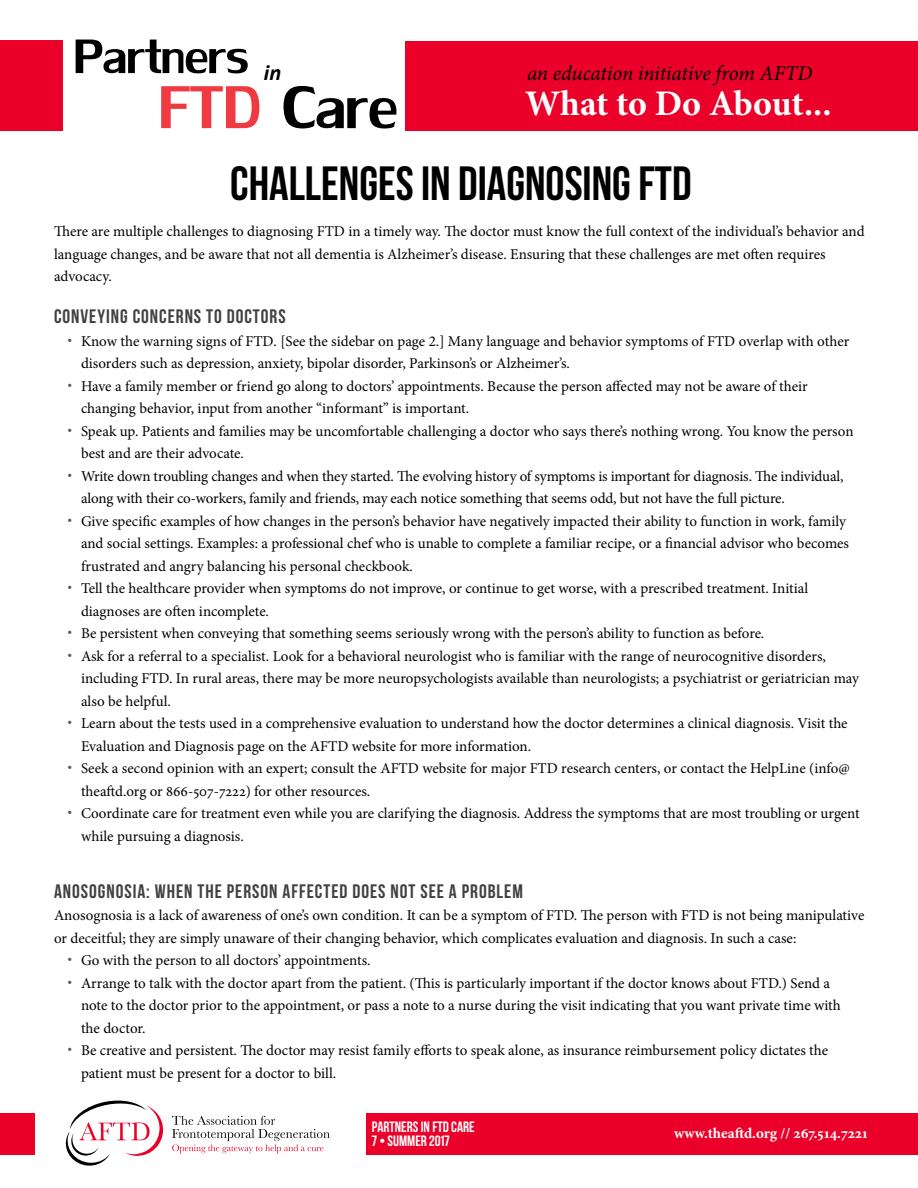
<style>
.page{position:relative;width:918px;height:1188px;background:#fff}
.page>*{position:absolute;margin:0;border:0;box-sizing:border-box;transform-origin:0 0}
.t1{font:90px "Lily UPC";color:#000}
.t2{font:72px "Lily UPC";color:#000}
.t3{font:48px "Bebas Neue";color:#000}
.t4{font:700 36px "Minion Pro";letter-spacing:-.01em;color:#fff}
.t5{font:italic 700 22.5px "Calibri";color:#000}
.t6{font:italic 21px "Minion Pro";letter-spacing:-.01em;color:#000}
.t7{font:19.5px "Bebas Neue";letter-spacing:.05em;color:#414042}
.t8{font:15px/22.5px "Minion Pro";color:#000}
.t9{font:700 15px "Minion Pro";color:#fff}
.t10{font:15px/13.5px "Bebas Neue";color:#fff}
.s1{color:#ef3a42}
</style>
<div class="page">
<div style="left:406px;top:41px;width:512px;height:90px;background:#eb0029"></div>
<div style="left:366px;top:1113px;width:552px;height:42px;background:#eb0029"></div>
<svg style="left:66px;top:1101px;width:97px;height:65px"></svg>
<svg style="left:172px;top:1116px;width:158px;height:37px"></svg>
<div style="left:0;top:41px;width:62px;height:90px;background:#eb0029"></div>
<div style="left:0;top:1113px;width:35px;height:42px;background:#eb0029"></div>
<h2 class="t2" style="left:73px;top:13px;width:177px">Partners</h2>
<h1 class="t1" style="left:158px;top:53px;width:240px"><span class="s1">FTD</span> Care</h1>
<h3 class="t5" style="left:264px;top:57px;width:19px">in</h3>
<h3 class="t6" style="left:527px;top:59px;width:287px">an education initiative from AFTD</h3>
<h3 class="t4" style="left:525px;top:78px;width:308px">What to Do About...</h3>
<h3 class="t3" style="left:230px;top:157px;width:463px">CHALLENGES IN DIAGNOSING FTD</h3>
<p class="t8" style="left:54px;top:220px;width:812px">There are multiple challenges to diagnosing FTD in a timely way. The doctor must know the full context of the individual’s behavior and language changes, and be aware that not all dementia is Alzheimer’s disease. Ensuring that these challenges are met often requires advocacy.</p>
<h3 class="t7" style="left:54px;top:306px;width:233px">CONVEYING CONCERNS TO DOCTORS</h3>
<p class="t8" style="left:81px;top:330px;width:770px;text-indent:-14px"><sup>•</sup> Know the warning signs of FTD. [See the sidebar on page 2.] Many language and behavior symptoms of FTD overlap with other disorders such as depression, anxiety, bipolar disorder, Parkinson’s or Alzheimer’s.</p>
<p class="t8" style="left:81px;top:375px;width:728px;text-indent:-14px"><sup>•</sup> Have a family member or friend go along to doctors’ appointments. Because the person affected may not be aware of their changing behavior, input from another “informant” is important.</p>
<p class="t8" style="left:81px;top:420px;width:774px;text-indent:-14px"><sup>•</sup> Speak up. Patients and families may be uncomfortable challenging a doctor who says there’s nothing wrong. You know the person best and are their advocate.</p>
<p class="t8" style="left:81px;top:465px;width:764px;text-indent:-14px"><sup>•</sup> Write down troubling changes and when they started. The evolving history of symptoms is important for diagnosis. The individual, along with their co-workers, family and friends, may each notice something that seems odd, but not have the full picture.</p>
<p class="t8" style="left:81px;top:510px;width:770px;text-indent:-14px"><sup>•</sup> Give specific examples of how changes in the person’s behavior have negatively impacted their ability to function in work, family and social settings. Examples: a professional chef who is unable to complete a familiar recipe, or a financial advisor who becomes frustrated and angry balancing his personal checkbook.</p>
<p class="t8" style="left:81px;top:577px;width:729px;text-indent:-14px"><sup>•</sup> Tell the healthcare provider when symptoms do not improve, or continue to get worse, with a prescribed treatment. Initial diagnoses are often incomplete.</p>
<p class="t8" style="left:68px;top:622px;width:698px"><sup>•</sup> Be persistent when conveying that something seems seriously wrong with the person’s ability to function as before.</p>
<p class="t8" style="left:81px;top:645px;width:780px;text-indent:-14px"><sup>•</sup> Ask for a referral to a specialist. Look for a behavioral neurologist who is familiar with the range of neurocognitive disorders, including FTD. In rural areas, there may be more neuropsychologists available than neurologists; a psychiatrist or geriatrician may also be helpful.</p>
<p class="t8" style="left:81px;top:712px;width:768px;text-indent:-14px"><sup>•</sup> Learn about the tests used in a comprehensive evaluation to understand how the doctor determines a clinical diagnosis. Visit the<br>Evaluation and Diagnosis page on the AFTD website for more information.</p>
<p class="t8" style="left:81px;top:757px;width:770px;text-indent:-14px"><sup>•</sup> Seek a second opinion with an expert; consult the AFTD website for major FTD research centers, or contact the HelpLine (info@ theaftd.org or 866-507-7222) for other resources.</p>
<p class="t8" style="left:81px;top:802px;width:780px;text-indent:-14px"><sup>•</sup> Coordinate care for treatment even while you are clarifying the diagnosis. Address the symptoms that are most troubling or urgent while pursuing a diagnosis.</p>
<h3 class="t7" style="left:54px;top:880px;width:470px">ANOSOGNOSIA: WHEN THE PERSON AFFECTED DOES NOT SEE A PROBLEM</h3>
<p class="t8" style="left:54px;top:904px;width:812px">Anosognosia is a lack of awareness of one’s own condition. It can be a symptom of FTD. The person with FTD is not being manipulative or deceitful; they are simply unaware of their changing behavior, which complicates evaluation and diagnosis. In such a case:</p>
<p class="t8" style="left:68px;top:949px;width:305px"><sup>•</sup> Go with the person to all doctors’ appointments.</p>
<p class="t8" style="left:81px;top:972px;width:762px;text-indent:-14px"><sup>•</sup> Arrange to talk with the doctor apart from the patient. (This is particularly important if the doctor knows about FTD.) Send a note to the doctor prior to the appointment, or pass a note to a nurse during the visit indicating that you want private time with the doctor.</p>
<p class="t8" style="left:81px;top:1039px;width:749px;text-indent:-14px"><sup>•</sup> Be creative and persistent. The doctor may resist family efforts to speak alone, as insurance reimbursement policy dictates the patient must be present for a doctor to bill.</p>
<p class="t10" style="left:372px;top:1120px;width:104px">PARTNERS IN FTD CARE<br>7 • SUMMER 2017</p>
<p class="t9" style="left:674px;top:1123px;width:195px">www.theaftd.org // 267.514.7221</p>
</div>
